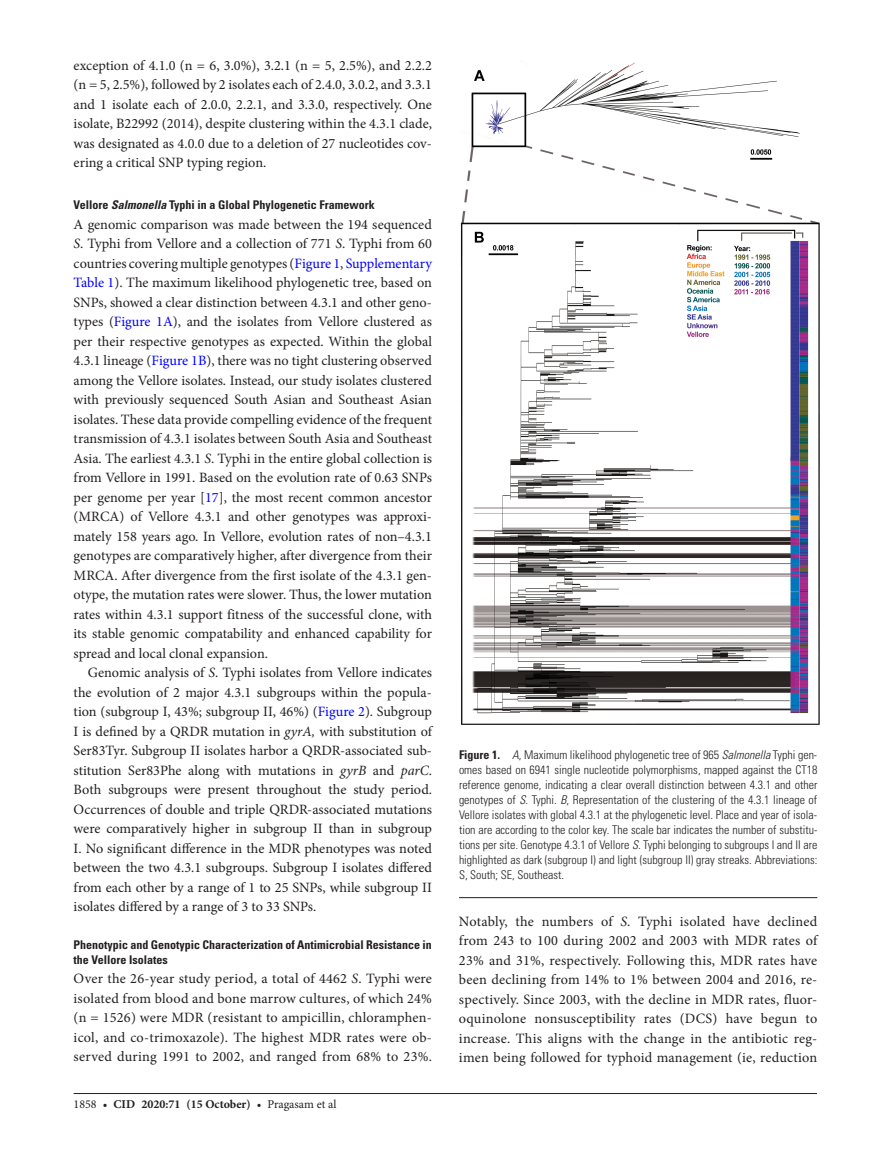
<style>
.page{position:relative;width:891px;height:1174px;background:#fff}
.page>*{position:absolute;margin:0;border:0;box-sizing:border-box;transform-origin:0 0}
.t1{font:14.25px/19.5px "Minion Pro";letter-spacing:.005em;color:#231f20;text-align:justify}
.t2{font:300 condensed 12px/15px "Univers LT Std";color:#231f20;text-align:justify}
.t3{font:700 condensed 12px/15px "Univers LT Std";color:#231f20}
.t4{font:700 12px "Minion Pro";color:#231f20}
.s1{font-style:italic}
.s2{color:#00f}
.s3{font-weight:400}
.s4{font-weight:700}
</style>
<div class="page">
<hr style="left:74px;top:1093px;width:743px;height:1px;background:#231f20">
<hr style="left:459px;top:897px;width:358px;height:1px;background:#231f20">
<img style="left:460px;top:61px;width:360px;height:664px">
<p class="t1" style="left:74px;top:55px;width:360px">exception of 4.1.0 (n = 6, 3.0%), 3.2.1 (n = 5, 2.5%), and 2.2.2 (n = 5, 2.5%), followed by 2 isolates each of 2.4.0, 3.0.2, and 3.3.1 and 1 isolate each of 2.0.0, 2.2.1, and 3.3.0, respectively. One isolate, B22992 (2014), despite clustering within the 4.3.1 clade, was designated as 4.0.0 due to a deletion of 27 nucleotides cov&shy;ering a critical SNP typing region.</p>
<p class="t3" style="left:74px;top:197px;width:303px">Vellore <span class="s1">Salmonella</span> Typhi in a Global Phylogenetic Framework</p>
<p class="t1" style="left:74px;top:214px;width:360px">A genomic comparison was made between the 194 sequenced <span class="s1">S</span>. Typhi from Vellore and a collection of 771 <span class="s1">S</span>. Typhi from 60 countries covering multiple genotypes (<span class="s2">Figure 1</span>, <span class="s2">Supplementary Table 1</span>). The maximum likelihood phylogenetic tree, based on SNPs, showed a clear distinction between 4.3.1 and other geno&shy;types (<span class="s2">Figure 1A</span>), and the isolates from Vellore clustered as per their respective genotypes as expected. Within the global 4.3.1 lineage (<span class="s2">Figure 1B</span>), there was no tight clustering observed among the Vellore isolates. Instead, our study isolates clustered with previously sequenced South Asian and Southeast Asian isolates. These data provide compelling evidence of the frequent transmission of 4.3.1 isolates between South Asia and Southeast Asia. The earliest 4.3.1 <span class="s1">S</span>. Typhi in the entire global collection is from Vellore in 1991. Based on the evolution rate of 0.63 SNPs per genome per year [<span class="s2">17</span>], the most recent common ancestor (MRCA) of Vellore 4.3.1 and other genotypes was approxi&shy;mately 158 years ago. In Vellore, evolution rates of non–4.3.1 genotypes are comparatively higher, after divergence from their MRCA. After divergence from the first isolate of the 4.3.1 gen&shy;otype, the mutation rates were slower. Thus, the lower mutation rates within 4.3.1 support fitness of the successful clone, with its stable genomic compatability and enhanced capability for spread and local clonal expansion.</p>
<p class="t1" style="left:74px;top:663px;width:360px;text-indent:14px">Genomic analysis of <span class="s1">S</span>. Typhi isolates from Vellore indicates the evolution of 2 major 4.3.1 subgroups within the popula&shy;tion (subgroup I, 43%; subgroup II, 46%) (<span class="s2">Figure 2</span>). Subgroup I is defined by a QRDR mutation in <span class="s1">gyrA,</span> with substitution of Ser83Tyr. Subgroup II isolates harbor a QRDR-associated sub&shy;stitution Ser83Phe along with mutations in <span class="s1">gyrB</span> and <span class="s1">parC</span>.<br>Both subgroups were present throughout the study period.<br>Occurrences of double and triple QRDR-associated mutations were comparatively higher in subgroup II than in subgroup I. No significant difference in the MDR phenotypes was noted between the two 4.3.1 subgroups. Subgroup I isolates differed from each other by a range of 1 to 25 SNPs, while subgroup II isolates differed by a range of 3 to 33 SNPs.</p>
<p class="t3" style="left:74px;top:937px;width:360px">Phenotypic and Genotypic Characterization of Antimicrobial Resistance in the Vellore Isolates</p>
<p class="t1" style="left:74px;top:969px;width:360px">Over the 26-year study period, a total of 4462 <span class="s1">S</span>. Typhi were isolated from blood and bone marrow cultures, of which 24% (n = 1526) were MDR (resistant to ampicillin, chloramphen&shy;icol, and co-trimoxazole). The highest MDR rates were ob&shy;served during 1991 to 2002, and ranged from 68% to 23%.</p>
<p class="t4" style="left:74px;top:1095px;width:264px"><span class="s3">1858 •</span> cid 2020:71 (15 October) <span class="s3">• Pragasam et al</span></p>
<p class="t2" style="left:459px;top:748px;width:360px"><span class="s4">Figure 1.</span> <span class="s1">A</span>, Maximum likelihood phylogenetic tree of 965 <span class="s1">Salmonella</span> Typhi gen&shy;omes based on 6941 single nucleotide polymorphisms, mapped against the CT18 reference genome, indicating a clear overall distinction between 4.3.1 and other genotypes of <span class="s1">S</span>. Typhi. <span class="s1">B</span>, Representation of the clustering of the 4.3.1 lineage of Vellore isolates with global 4.3.1 at the phylogenetic level. Place and year of isola&shy;tion are according to the color key. The scale bar indicates the number of substitu&shy;tions per site. Genotype 4.3.1 of Vellore <span class="s1">S</span>. Typhi belonging to subgroups I and II are highlighted as dark (subgroup I) and light (subgroup II) gray streaks. Abbreviations:<br>S, South; SE, Southeast.</p>
<p class="t1" style="left:459px;top:911px;width:360px">Notably, the numbers of <span class="s1">S</span>. Typhi isolated have declined from 243 to 100 during 2002 and 2003 with MDR rates of 23% and 31%, respectively. Following this, MDR rates have been declining from 14% to 1% between 2004 and 2016, re&shy;spectively. Since 2003, with the decline in MDR rates, fluor&shy;oquinolone nonsusceptibility rates (DCS) have begun to increase. This aligns with the change in the antibiotic reg&shy;imen being followed for typhoid management (ie, reduction</p>
</div>
